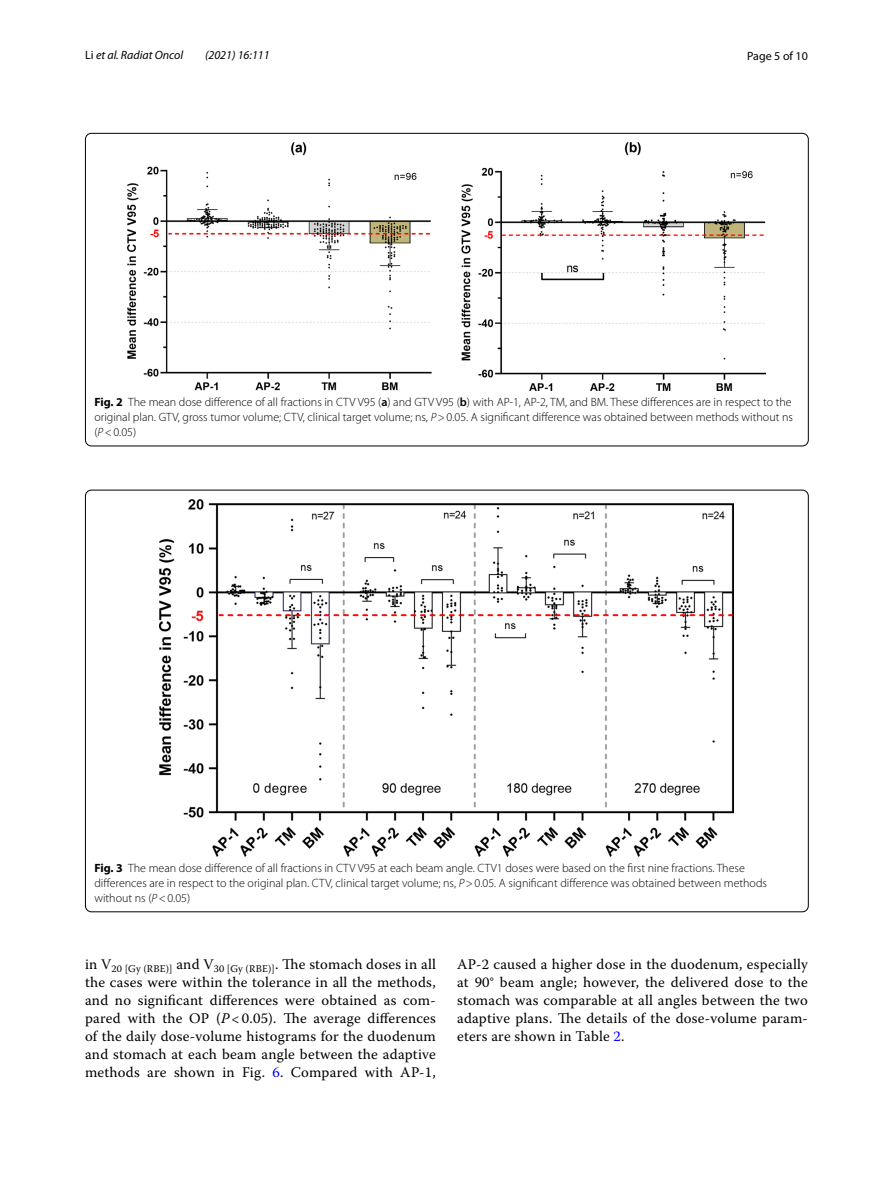
<style>
.page{position:relative;width:893px;height:1187px;background:#fff}
.page>*{position:absolute;margin:0;border:0;box-sizing:border-box;transform-origin:0 0}
.t1{font:14.7px/18px "Warnock Pro";letter-spacing:.015em;color:#000;text-align:justify}
.t2{font:300 12px/15px "Myriad Pro";color:#000;text-align:justify}
.t3{font:italic 12px "Myriad Pro";color:#000}
.t4{font:12px "Myriad Pro";color:#000}
.s1{font-style:normal}
.s2{font-weight:700}
.s3{font-weight:600}
.s4{font-style:italic}
.s5{color:#00f}
</style>
<div class="page">
<img style="left:128px;top:142px;width:638px;height:249px">
<img style="left:160px;top:499px;width:574px;height:357px">
<p class="t3" style="left:85px;top:48px;width:100px"><span class="s1">Li</span> et al. Radiat Oncol</p>
<p class="t3" style="left:205px;top:48px;width:66px">(2021) 16:111</p>
<p class="t4" style="left:747px;top:48px;width:62px">Page 5 of 10</p>
<p class="t2" style="left:94px;top:395px;width:700px"><span class="s2">Fig. 2</span> The mean dose difference of all fractions in CTV V95 (<span class="s3">a</span>) and GTV V95 (<span class="s3">b</span>) with AP-1, AP-2, TM, and BM. These differences are in respect to the original plan. GTV, gross tumor volume; CTV, clinical target volume; ns, <span class="s4">P</span>&gt;0.05. A significant difference was obtained between methods without ns (<span class="s4">P</span>&lt;0.05)</p>
<p class="t2" style="left:94px;top:860px;width:674px;text-align:left"><span class="s2">Fig. 3</span> The mean dose difference of all fractions in CTV V95 at each beam angle. CTV1 doses were based on the first nine fractions. These differences are in respect to the original plan. CTV, clinical target volume; ns, <span class="s4">P</span>&gt;0.05. A significant difference was obtained between methods without ns (<span class="s4">P</span>&lt;0.05)</p>
<p class="t1" style="left:85px;top:954px;width:352px">in V<sub>20</sub> <sub>[Gy</sub> <sub>(RBE)]</sub> and V<sub>30</sub> <sub>[Gy</sub> <sub>(RBE)]</sub>. The stomach doses in all the cases were within the tolerance in all the methods, and no significant differences were obtained as com&shy;pared with the OP (<span class="s4">P</span> &lt; 0.05). The average differences of the daily dose-volume histograms for the duodenum and stomach at each beam angle between the adaptive methods are shown in Fig. <span class="s5">6</span>. Compared with AP-1,</p>
<p class="t1" style="left:457px;top:954px;width:352px">AP-2 caused a higher dose in the duodenum, especially at 90° beam angle; however, the delivered dose to the stomach was comparable at all angles between the two adaptive plans. The details of the dose-volume param&shy;eters are shown in Table <span class="s5">2</span>.</p>
</div>
